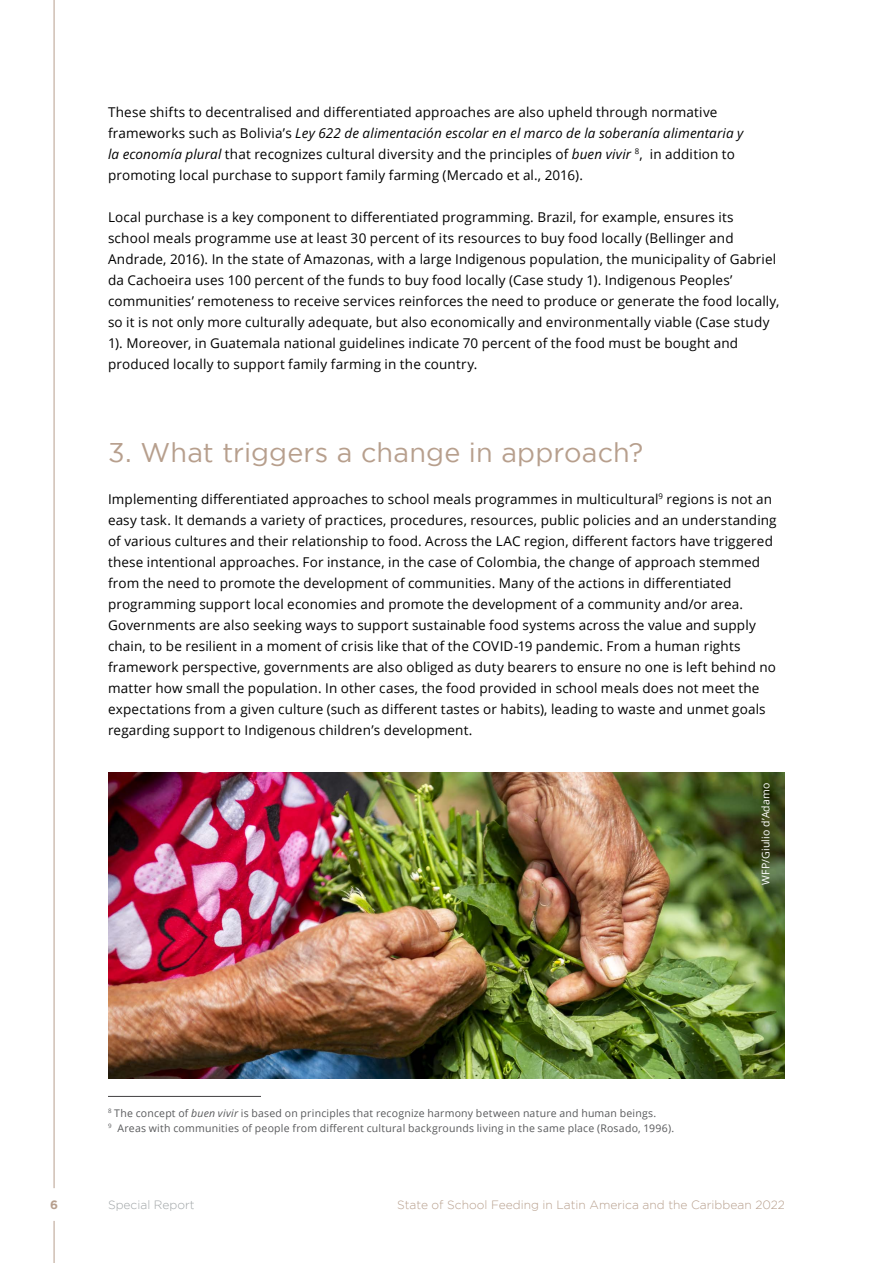
<style>
.page{position:relative;width:893px;height:1263px;background:#fff}
.page>*{position:absolute;margin:0;border:0;box-sizing:border-box;transform-origin:0 0}
.Heading_2_-_Chapter_6_beige{font:27px "Gotham";letter-spacing:.005em;color:#b79f8d}
.Body_text{font:13.5px/21px "Open Sans";letter-spacing:.01em;color:#000}
.t1{font:300 12px "Gotham";color:#b79f8d}
.t2{font:300 12px "Gotham";color:#9fa4a6}
.t3{font:700 12px "Gotham";color:#b79f8d}
.Body_text-2{font:10.5px "Open Sans";letter-spacing:.02em;color:#58595b}
.t4{font:10.5px "Open Sans";letter-spacing:.02em;color:#fff}
.s1{font-style:italic}
</style>
<div class="page">
<hr style="left:108px;top:1096px;width:153px;height:1px;background:#414042">
<img style="left:108px;top:772px;width:677px;height:307px">
<hr style="left:892px;top:0;width:1px;height:1263px;background:#dcd1c8">
<hr style="left:54px;top:0;width:1px;height:1188px;background:#b79f8d">
<hr style="left:54px;top:1221px;width:1px;height:42px;background:#b79f8d">
<p class="Body_text" style="left:108px;top:101px;width:637px">These shifts to decentralised and differentiated approaches are also upheld through normative frameworks such as Bolivia’s <span class="s1">Ley 622 de alimentación escolar en el marco de la soberanía alimentaria y la economía plural</span> that recognizes cultural diversity and the principles of <span class="s1">buen vivir</span> <sup>8</sup>, in addition to promoting local purchase to support family farming (Mercado et al., 2016).</p>
<p class="Body_text" style="left:108px;top:206px;width:673px">Local purchase is a key component to differentiated programming. Brazil, for example, ensures its<br>school meals programme use at least 30 percent of its resources to buy food locally (Bellinger and Andrade, 2016). In the state of Amazonas, with a large Indigenous population, the municipality of Gabriel da Cachoeira uses 100 percent of the funds to buy food locally (Case study 1). Indigenous Peoples’ communities’ remoteness to receive services reinforces the need to produce or generate the food locally, so it is not only more culturally adequate, but also economically and environmentally viable (Case study 1). Moreover, in Guatemala national guidelines indicate 70 percent of the food must be bought and produced locally to support family farming in the country.</p>
<p class="Heading_2_-_Chapter_6_beige" style="left:108px;top:437px;width:537px">3. What triggers a change in approach?</p>
<p class="Body_text" style="left:108px;top:488px;width:670px">Implementing differentiated approaches to school meals programmes in multicultural<sup>9</sup> regions is not an easy task. It demands a variety of practices, procedures, resources, public policies and an understanding of various cultures and their relationship to food. Across the LAC region, different factors have triggered these intentional approaches. For instance, in the case of Colombia, the change of approach stemmed from the need to promote the development of communities. Many of the actions in differentiated programming support local economies and promote the development of a community and/or area.<br>Governments are also seeking ways to support sustainable food systems across the value and supply chain, to be resilient in a moment of crisis like that of the COVID-19 pandemic. From a human rights framework perspective, governments are also obliged as duty bearers to ensure no one is left behind no matter how small the population. In other cases, the food provided in school meals does not meet the expectations from a given culture (such as different tastes or habits), leading to waste and unmet goals regarding support to Indigenous children’s development.</p>
<p class="t4" style="left:759px;top:885px;width:104px;rotate:-90deg">WFP/Giulio d’Adamo</p>
<p class="Body_text-2" style="left:108px;top:1106px;width:550px"><sup>8</sup> The concept of <span class="s1">buen vivir</span> is based on principles that recognize harmony between nature and human beings.</p>
<p class="Body_text-2" style="left:108px;top:1121px;width:568px"><sup>9</sup> Areas with communities of people from different cultural backgrounds living in the same place (Rosado, 1996).</p>
<p class="t3" style="left:50px;top:1198px;width:9px">6</p>
<p class="t2" style="left:108px;top:1198px;width:88px">Special Report</p>
<p class="t1" style="left:397px;top:1198px;width:389px">State of School Feeding in Latin America and the Caribbean 2022</p>
</div>
